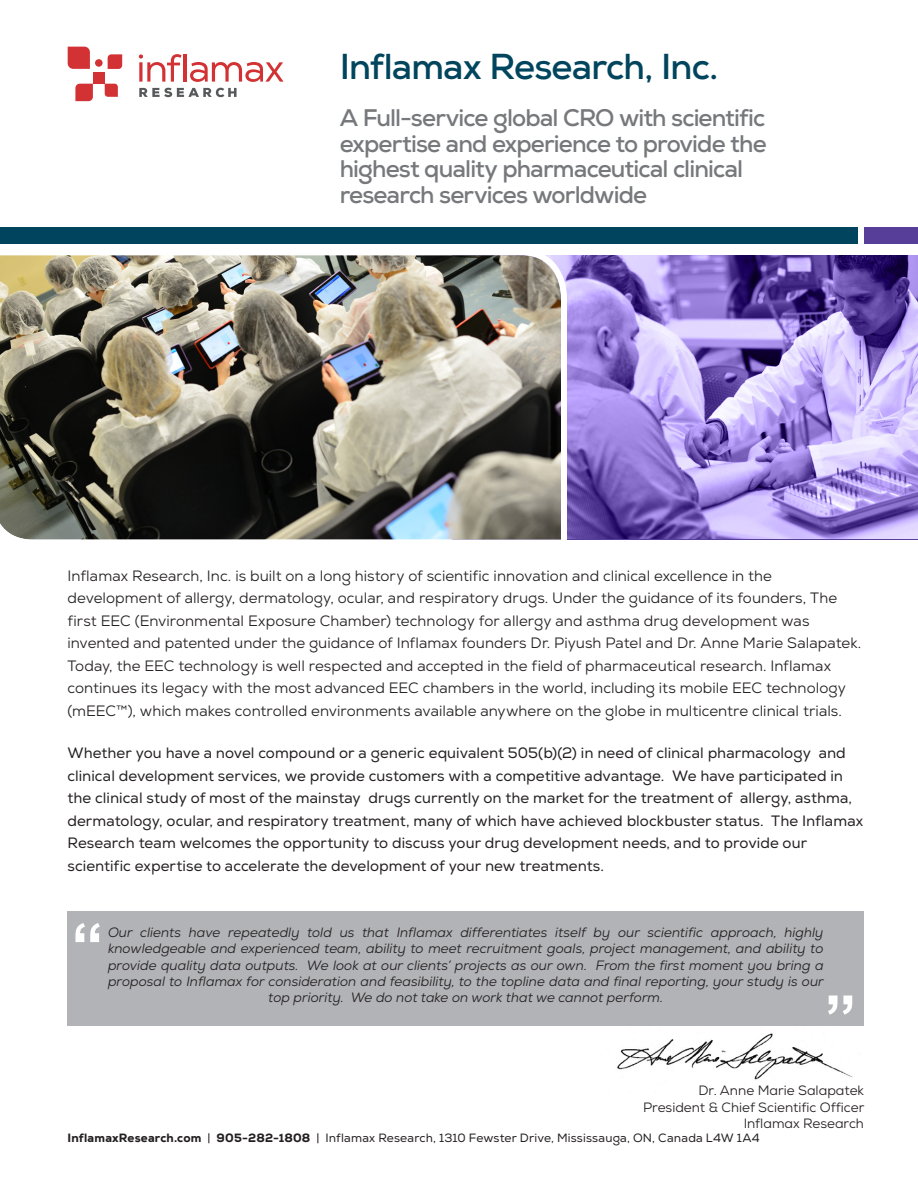
<style>
.page{position:relative;width:918px;height:1188px;background:#fff}
.page>*{position:absolute;margin:0;border:0;box-sizing:border-box;transform-origin:0 0}
.t1{font:700 64.5px "Arial";color:#fff}
.t2{font:700 36px "Nexa";letter-spacing:-.02em;color:#00455d}
.t3{font:700 24px/25.5px "Nexa";letter-spacing:-.035em;color:#76787b}
.t4{font:15px/22.5px "Nexa";letter-spacing:.005em;color:#231f20}
.t5{font:15px/22.5px "Nexa";letter-spacing:.005em;color:#231f20}
.t6{font:italic 13.5px/16.2px "Nexa";color:#231f20;text-align:center}
.t7{font:13.5px/16.2px "Nexa";color:#231f20;text-align:right}
.t8{font:12px "Nexa";letter-spacing:.015em;color:#231f20}
.s1{font-weight:800}
</style>
<div class="page">
<img style="left:617px;top:1033px;width:236px;height:47px">
<img style="left:570px;top:255px;width:348px;height:283px">
<svg style="left:139px;top:88px;width:98px;height:9px"></svg>
<div style="left:93px;top:72px;width:12px;height:12px;background:#d23233"></div>
<svg style="left:105px;top:84px;width:13px;height:13px"></svg>
<svg style="left:68px;top:47px;width:22px;height:22px"></svg>
<svg style="left:108px;top:54px;width:14px;height:15px"></svg>
<svg style="left:75px;top:84px;width:18px;height:17px"></svg>
<div style="left:95px;top:59px;width:8px;height:8px;background:#d23233;border-radius:50%"></div>
<svg style="left:139px;top:54px;width:43px;height:28px"></svg>
<hr style="left:184px;top:54px;width:3px;height:28px;background:#d23233">
<svg style="left:190px;top:62px;width:94px;height:20px"></svg>
<div style="left:864px;top:227px;width:54px;height:16px;background:#573e99"></div>
<div style="left:0;top:227px;width:858px;height:16px;background:#00455d"></div>
<img style="left:0;top:255px;width:570px;height:285px">
<div style="left:68px;top:912px;width:796px;height:114px;background:#b2b3b7"></div>
<h2 class="t2" style="left:340px;top:44px;width:380px">Inflamax Research, Inc.</h2>
<h3 class="t3" style="left:340px;top:105px;width:428px">A Full-service global CRO with scientific expertise and experience to provide the highest quality pharmaceutical clinical research services worldwide</h3>
<p class="t4" style="left:68px;top:564px;width:795px">Inflamax Research, Inc. is built on a long history of scientific innovation and clinical excellence in the development of allergy, dermatology, ocular, and respiratory drugs. Under the guidance of its founders, The first EEC (Environmental Exposure Chamber) technology for allergy and asthma drug development was invented and patented under the guidance of Inflamax founders Dr. Piyush Patel and Dr. Anne Marie Salapatek.<br>Today, the EEC technology is well respected and accepted in the field of pharmaceutical research. Inflamax continues its legacy with the most advanced EEC chambers in the world, including its mobile EEC technology (mEEC™), which makes controlled environments available anywhere on the globe in multicentre clinical trials.</p>
<p class="t5" style="left:68px;top:742px;width:797px">Whether you have a novel compound or a generic equivalent 505(b)(2) in need of clinical pharmacology and clinical development services, we provide customers with a competitive advantage. We have participated in the clinical study of most of the mainstay drugs currently on the market for the treatment of allergy, asthma, dermatology, ocular, and respiratory treatment, many of which have achieved blockbuster status. The Inflamax Research team welcomes the opportunity to discuss your drug development needs, and to provide our scientific expertise to accelerate the development of your new treatments.</p>
<h1 class="t1" style="left:71px;top:904px;width:34px">“</h1>
<p class="t6" style="left:108px;top:924px;width:717px">Our clients have repeatedly told us that Inflamax differentiates itself by our scientific approach, highly knowledgeable and experienced team, ability to meet recruitment goals, project management, and ability to provide quality data outputs. We look at our clients’ projects as our own. From the first moment you bring a proposal to Inflamax for consideration and feasibility, to the topline data and final reporting, your study is our top priority. We do not take on work that we cannot perform.</p>
<h1 class="t1" style="left:856px;top:1034px;width:34px;rotate:-180deg">“</h1>
<p class="t7" style="left:643px;top:1083px;width:223px">Dr. Anne Marie Salapatek<br>President &amp; Chief Scientific Officer<br>Inflamax Research</p>
<p class="t8" style="left:68px;top:1131px;width:694px"><span class="s1">InflamaxResearch.com</span> | <span class="s1">905-282-1808</span> | Inflamax Research, 1310 Fewster Drive, Mississauga, ON, Canada L4W 1A4</p>
</div>
